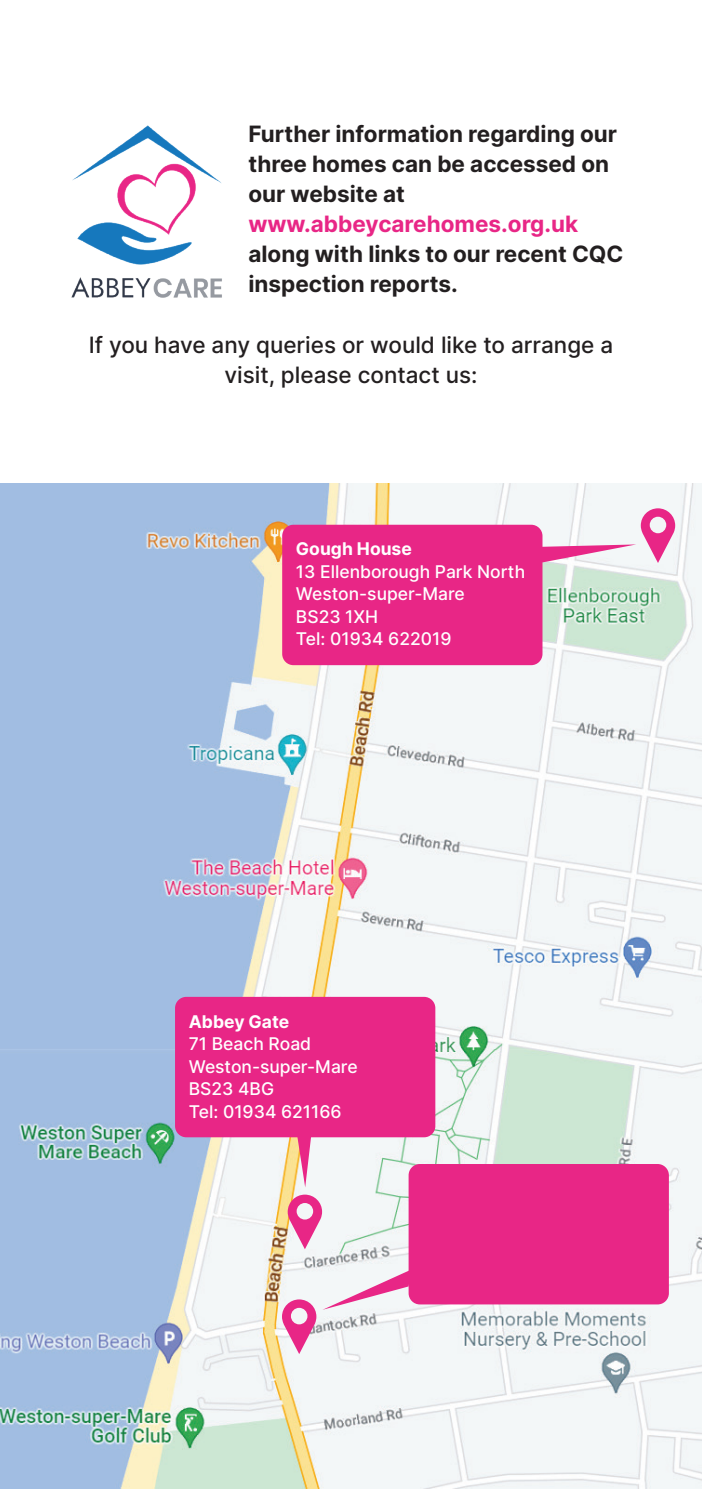
<style>
.page{position:relative;width:702px;height:1489px;background:#fff}
.page>*{position:absolute;margin:0;border:0;box-sizing:border-box;transform-origin:0 0}
.t1{font:700 22.5px/30px "Inter";color:#231f20}
.t2{font:500 22.5px/30px "Inter";color:#231f20;text-align:center}
.t3{font:700 22.5px "Inter";color:#e82686}
.t4{font:500 17.5px/22.5px "Inter";color:#fff}
.t5{font:700 17.5px "Inter";color:#fff}
</style>
<div class="page">
<img style="left:0;top:483px;width:702px;height:1006px">
<div style="left:175px;top:997px;width:260px;height:140px;background:#e82686;border-radius:11px"></div>
<div style="left:409px;top:1164px;width:260px;height:140px;background:#e82686;border-radius:11px"></div>
<svg style="left:282px;top:525px;width:354px;height:140px;background:#e4559b"></svg>
<svg style="left:297px;top:1137px;width:14px;height:50px"></svg>
<svg style="left:322px;top:1269px;width:89px;height:40px"></svg>
<svg style="left:641px;top:508px;width:34px;height:55px"></svg>
<div style="left:650px;top:517px;width:16px;height:16px;background:#f3f6f7;border-radius:50%"></div>
<svg style="left:288px;top:1194px;width:34px;height:55px"></svg>
<div style="left:297px;top:1203px;width:16px;height:16px;background:#f3f6f7;border-radius:50%"></div>
<svg style="left:282px;top:1299px;width:34px;height:55px"></svg>
<div style="left:291px;top:1307px;width:16px;height:17px;background:#f3f6f7;border-radius:50%"></div>
<img style="left:71px;top:125px;width:151px;height:173px">
<p class="t1" style="left:248px;top:118px;width:370px">Further information regarding our three homes can be accessed on our website at</p>
<p class="t3" style="left:248px;top:207px;width:331px">www.abbeycarehomes.org.uk</p>
<p class="t1" style="left:248px;top:238px;width:377px">along with links to our recent CQC inspection reports.</p>
<p class="t2" style="left:89px;top:329px;width:526px">If you have any queries or would like to arrange a visit, please contact us:</p>
<p class="t5" style="left:296px;top:536px;width:117px">Gough House</p>
<p class="t4" style="left:296px;top:560px;width:231px">13 Ellenborough Park North<br>Weston-super-Mare<br>BS23 1XH<br>Tel: 01934 622019</p>
<p class="t5" style="left:189px;top:1008px;width:102px">Abbey Gate</p>
<p class="t4" style="left:189px;top:1032px;width:170px">71 Beach Road<br>Weston-super-Mare<br>BS23 4BG<br>Tel: 01934 621166</p>
</div>
